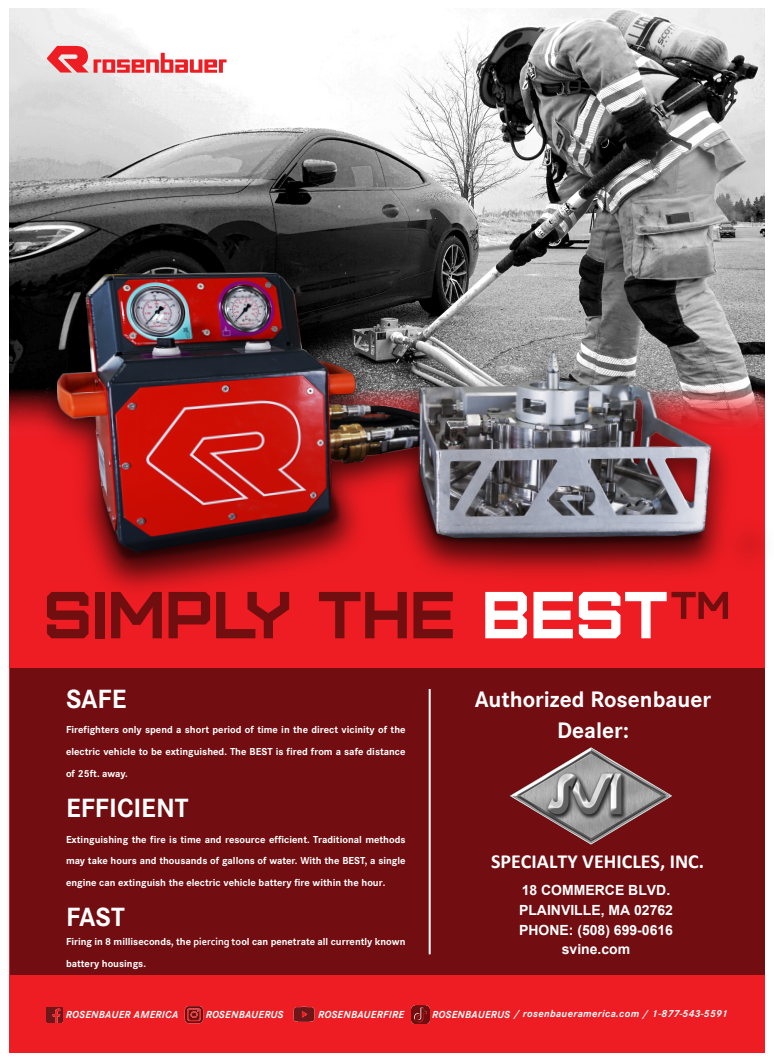
<style>
.page{position:relative;width:774px;height:1062px;background:#fff}
.page>*{position:absolute;margin:0;border:0;box-sizing:border-box;transform-origin:0 0}
.t1{font:700 27.4px "Corporate S";color:#fff}
.t2{font:700 23.3px/31px "Corporate S";color:#fff;text-align:center}
.t3{font:700 20px "Calibri";color:#fff}
.t4{font:700 14px/19.6px "Arial";color:#fff;text-align:center}
.t5{font:italic 700 10.6px "Corporate S";letter-spacing:.03em;color:#fff}
.t6{font:700 10.5px/21.6px "Corporate S";color:#fff;text-align:justify}
.s1{font-family:"Corbel"}
</style>
<div class="page">
<div style="left:9px;top:9px;width:756px;height:1044px;background:#ee1d23"></div>
<img style="left:47px;top:1007px;width:16px;height:15px">
<img style="left:293px;top:1007px;width:22px;height:15px">
<img style="left:185px;top:1006px;width:18px;height:18px">
<img style="left:412px;top:1006px;width:18px;height:17px">
<img style="left:9px;top:9px;width:756px;height:166px">
<img style="left:9px;top:175px;width:756px;height:464px">
<svg style="left:47px;top:46px;width:180px;height:27px"></svg>
<div style="left:11px;top:669px;width:754px;height:306px;background:#720d11"></div>
<hr style="left:429px;top:689px;width:2px;height:265px;background:#fff">
<img style="left:510px;top:747px;width:162px;height:98px">
<h1 class="t1" style="left:66px;top:680px;width:62px">SAFE</h1>
<p class="t6" style="left:66px;top:719px;width:341px">Firefighters only spend a short period of time in the direct vicinity of the electric vehicle to be extinguished. The BEST is fired from a safe distance of 25ft. away.</p>
<h1 class="t1" style="left:66px;top:789px;width:124px">EFFICIENT</h1>
<p class="t6" style="left:66px;top:828px;width:341px">Extinguishing the fire is time and resource efficient. Traditional methods may take hours and thousands of gallons of water. With the BEST, a single engine can extinguish the electric vehicle battery fire within the hour.</p>
<h1 class="t1" style="left:66px;top:898px;width:60px">FAST</h1>
<p class="t6" style="left:66px;top:930px;width:341px">Firing in 8 milliseconds, the <span class="s1">piercing to</span>ol can penetrate all currently known battery housings.</p>
<h2 class="t2" style="left:475px;top:683px;width:238px">Authorized Rosenbauer<br>Dealer:</h2>
<h3 class="t3" style="left:491px;top:848px;width:215px">SPECIALTY VEHICLES, INC.</h3>
<h3 class="t4" style="left:519px;top:881px;width:156px">18 COMMERCE BLVD.<br>PLAINVILLE, MA 02762<br>PHONE: (508) 699-0616 svine.com</h3>
<p class="t5" style="left:66px;top:1008px;width:114px">ROSENBAUER AMERICA</p>
<p class="t5" style="left:206px;top:1008px;width:79px">ROSENBAUERUS</p>
<p class="t5" style="left:318px;top:1008px;width:87px">ROSENBAUERFIRE</p>
<p class="t5" style="left:432px;top:1007px;width:297px">ROSENBAUERUS / rosenbaueramerica.com / 1-877-543-5591</p>
</div>
